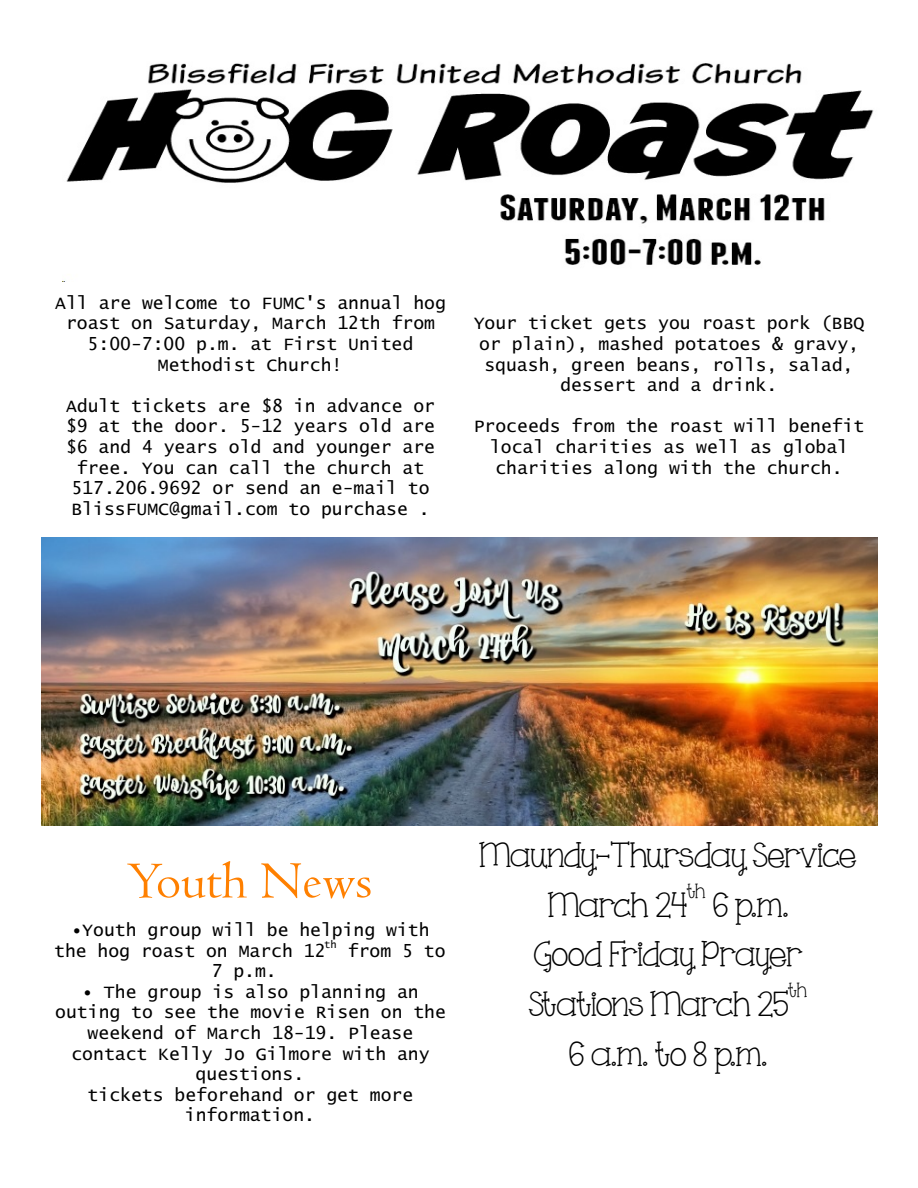
<style>
.page{position:relative;width:918px;height:1188px;background:#fff}
.page>*{position:absolute;margin:0;border:0;box-sizing:border-box;transform-origin:0 0}
.t1{font:54px "Centaur";color:#ff8000}
.t2{font:36px/49.8px "KG One Thing";color:#000}
.t3{font:21px "KG One Thing";color:#000}
.t4{font:18px/20.5px "Lucida Console";color:#000;text-align:center}
</style>
<div class="page">
<img style="left:62px;top:63px;width:812px;height:219px">
<img style="left:41px;top:538px;width:837px;height:288px">
<p class="t4" style="left:55px;top:293px;width:392px">All are welcome to FUMC's annual hog roast on Saturday, March 12th from<br>5:00-7:00 p.m. at First United<br>Methodist Church!</p>
<p class="t4" style="left:66px;top:396px;width:371px">Adult tickets are $8 in advance or $9 at the door. 5-12 years old are $6 and 4 years old and younger are free. You can call the church at<br>517.206.9692 or send an e-mail to<br>BlissFUMC@gmail.com to purchase .</p>
<p class="t4" style="left:474px;top:314px;width:392px">Your ticket gets you roast pork (BBQ or plain), mashed potatoes &amp; gravy, squash, green beans, rolls, salad, dessert and a drink.</p>
<p class="t4" style="left:474px;top:417px;width:392px">Proceeds from the roast will benefit local charities as well as global charities along with the church.</p>
<h1 class="t1" style="left:127px;top:861px;width:247px">Youth News</h1>
<p class="t4" style="left:71px;top:921px;width:360px">•Youth group will be helping with</p>
<p class="t4" style="left:54px;top:941px;width:393px">the hog roast on March 12<sup>th</sup> from 5 to</p>
<p class="t4" style="left:212px;top:962px;width:66px">7 p.m.</p>
<p class="t4" style="left:55px;top:982px;width:392px">• The group is also planning an outing to see the movie Risen on the weekend of March 18-19. Please contact Kelly Jo Gilmore with any questions.<br>tickets beforehand or get more information.</p>
<h2 class="t2" style="left:548px;top:832px;width:310px;text-indent:-69px">Maundy-Thursday Service<br>March 24</h2>
<p class="t3" style="left:687px;top:878px;width:20px">th</p>
<h2 class="t2" style="left:529px;top:882px;width:275px;text-indent:184px">6 p.m.<br>Good Friday Prayer<br>Stations March 25</h2>
<p class="t3" style="left:788px;top:978px;width:20px">th</p>
<h2 class="t2" style="left:569px;top:1032px;width:200px">6 a.m. to 8 p.m.</h2>
</div>
